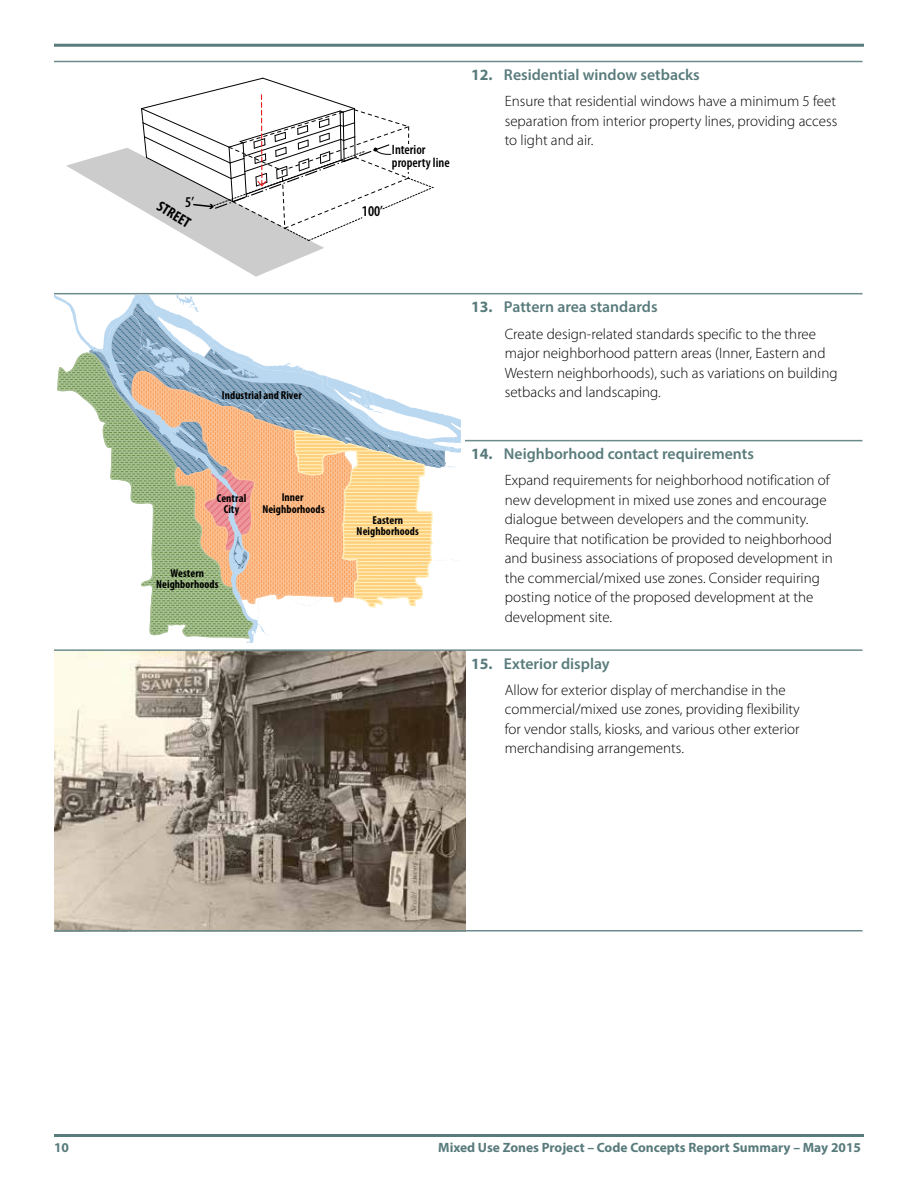
<style>
.page{position:relative;width:918px;height:1188px;background:#fff}
.page>*{position:absolute;margin:0;border:0;box-sizing:border-box;transform-origin:0 0}
.t1{font:600 15.75px "Myriad Pro";color:#597b7c}
.t2{font:300 15px/19.5px "Myriad Pro";color:#000}
.t3{font:600 condensed 15px "Myriad Pro";color:#000}
.t4{font:700 condensed 15px "Myriad Pro";color:#000}
.t5{font:700 13.5px "Myriad Pro";color:#597b7c}
.t6{font:600 condensed 13.5px/13.5px "Myriad Pro";color:#000}
.t7{font:700 condensed 11.55px/11.4px "Myriad Pro";letter-spacing:.005em;color:#000;text-align:center}
.s1{font-weight:700}
</style>
<div class="page">
<hr style="left:54px;top:44px;width:810px;height:3px;background:#597b7c">
<hr style="left:54px;top:1134px;width:810px;height:3px;background:#597b7c">
<svg style="left:66px;top:77px;width:368px;height:200px"></svg>
<svg style="left:54px;top:296px;width:34px;height:106px"></svg>
<svg style="left:88px;top:296px;width:372px;height:340px"></svg>
<img style="left:54px;top:651px;width:411px;height:279px">
<hr style="left:54px;top:61px;width:411px;height:1px;background:#6c8b8c">
<hr style="left:465px;top:61px;width:397px;height:1px;background:#6c8b8c">
<hr style="left:54px;top:293px;width:411px;height:1px;background:#6c8b8c">
<hr style="left:465px;top:293px;width:397px;height:1px;background:#6c8b8c">
<hr style="left:465px;top:440px;width:397px;height:1px;background:#6c8b8c">
<hr style="left:54px;top:649px;width:411px;height:2px;background:#6c8b8c">
<hr style="left:465px;top:649px;width:397px;height:2px;background:#6c8b8c">
<hr style="left:54px;top:930px;width:411px;height:2px;background:#6c8b8c">
<hr style="left:465px;top:930px;width:397px;height:2px;background:#6c8b8c">
<p class="t3" style="left:185px;top:193px;width:10px">5’</p>
<p class="t4" style="left:163px;top:197px;width:38px;rotate:32deg">STREET</p>
<p class="t7" style="left:222px;top:389px;width:82px">Industrial and River</p>
<p class="t7" style="left:217px;top:492px;width:31px">Central<br>City</p>
<p class="t7" style="left:262px;top:492px;width:64px">Inner<br>Neighborhoods</p>
<p class="t7" style="left:156px;top:567px;width:64px">Western<br>Neighborhoods</p>
<p class="t6" style="left:392px;top:142px;width:59px">Interior property line</p>
<p class="t3" style="left:362px;top:202px;width:23px">100’</p>
<p class="t1" style="left:471px;top:65px;width:230px"><span class="s1">12.</span> Residential window setbacks</p>
<p class="t2" style="left:505px;top:91px;width:334px;text-align:justify">Ensure that residential windows have a minimum 5 feet separation from interior property lines, providing access to light and air.</p>
<p class="t7" style="left:357px;top:514px;width:64px">Eastern<br>Neighborhoods</p>
<p class="t1" style="left:471px;top:297px;width:188px"><span class="s1">13.</span> Pattern area standards</p>
<p class="t2" style="left:505px;top:324px;width:334px">Create design-related standards specific to the three major neighborhood pattern areas (Inner, Eastern and Western neighborhoods), such as variations on building setbacks and landscaping.</p>
<p class="t1" style="left:471px;top:444px;width:284px"><span class="s1">14.</span> Neighborhood contact requirements</p>
<p class="t2" style="left:505px;top:471px;width:330px">Expand requirements for neighborhood notification of new development in mixed use zones and encourage dialogue between developers and the community.<br>Require that notification be provided to neighborhood and business associations of proposed development in the commercial/mixed use zones. Consider requiring posting notice of the proposed development at the development site.</p>
<p class="t1" style="left:471px;top:653px;width:140px"><span class="s1">15.</span> Exterior display</p>
<p class="t2" style="left:505px;top:680px;width:297px">Allow for exterior display of merchandise in the commercial/mixed use zones, providing flexibility for vendor stalls, kiosks, and various other exterior merchandising arrangements.</p>
<p class="t5" style="left:54px;top:1138px;width:16px">10</p>
<p class="t5" style="left:438px;top:1138px;width:424px">Mixed Use Zones Project – Code Concepts Report Summary – May 2015</p>
</div>
